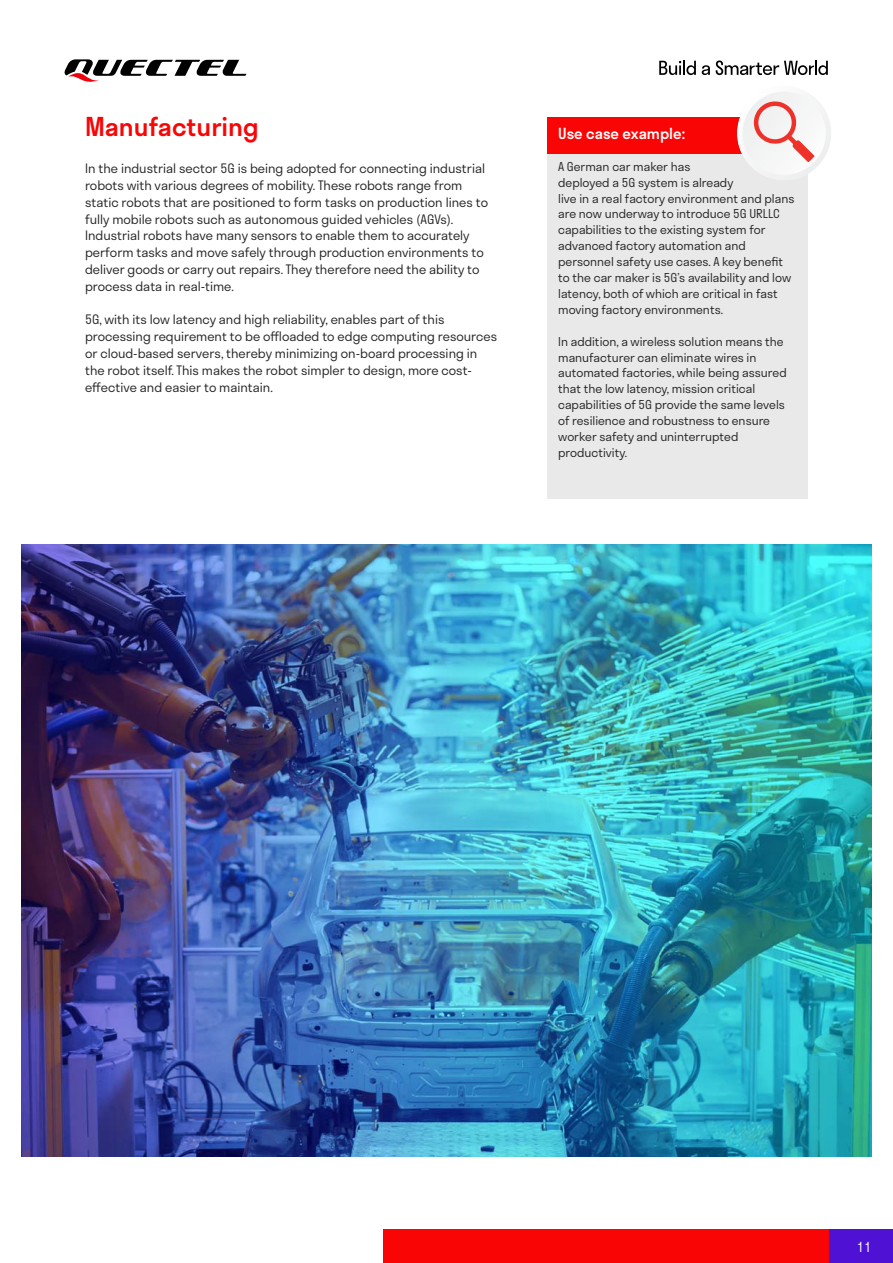
<style>
.page{position:relative;width:893px;height:1263px;background:#fff}
.page>*{position:absolute;margin:0;border:0;box-sizing:border-box;transform-origin:0 0}
.t1{font:500 25.5px "Stratos";color:#fa0505}
.t2{font:500 15px "Stratos";color:#fff}
.t3{font:300 13.5px "Stratos";color:#fff}
.t4{font:300 12.75px/16.8px "Stratos";color:#272526}
.t5{font:300 12px/15.9px "Stratos";color:#272526}
</style>
<div class="page">
<img style="left:21px;top:544px;width:851px;height:613px">
<div style="left:547px;top:117px;width:261px;height:382px;background:#e9e9e9"></div>
<div style="left:547px;top:117px;width:261px;height:37px;background:#fa0505"></div>
<div style="left:737px;top:86px;width:94px;height:94px;background:#f5f6f6;border-radius:50%"></div>
<svg style="left:754px;top:101px;width:60px;height:61px"></svg>
<svg style="left:64px;top:59px;width:182px;height:23px"></svg>
<svg style="left:659px;top:61px;width:37px;height:14px"></svg>
<svg style="left:702px;top:65px;width:8px;height:10px"></svg>
<svg style="left:716px;top:61px;width:112px;height:14px"></svg>
<div style="left:383px;top:1229px;width:510px;height:34px;background:#fa0505"></div>
<div style="left:829px;top:1229px;width:64px;height:34px;background:#4f11d4"></div>
<h1 class="t1" style="left:85px;top:112px;width:175px">Manufacturing</h1>
<p class="t4" style="left:85px;top:160px;width:404px">In the industrial sector 5G is being adopted for connecting industrial robots with various degrees of mobility. These robots range from static robots that are positioned to form tasks on production lines to fully mobile robots such as autonomous guided vehicles (AGVs).<br>Industrial robots have many sensors to enable them to accurately perform tasks and move safely through production environments to deliver goods or carry out repairs. They therefore need the ability to process data in real-time.</p>
<p class="t4" style="left:85px;top:312px;width:414px">5G, with its low latency and high reliability, enables part of this processing requirement to be offloaded to edge computing resources or cloud-based servers, thereby minimizing on-board processing in the robot itself. This makes the robot simpler to design, more cost&shy;effective and easier to maintain.</p>
<p class="t2" style="left:558px;top:125px;width:128px">Use case example:</p>
<p class="t5" style="left:558px;top:159px;width:238px">A German car maker has<br>deployed a 5G system is already<br>live in a real factory environment and plans are now underway to introduce 5G URLLC capabilities to the existing system for advanced factory automation and personnel safety use cases. A key benefit to the car maker is 5G’s availability and low latency, both of which are critical in fast moving factory environments.</p>
<p class="t5" style="left:558px;top:334px;width:230px">In addition, a wireless solution means the manufacturer can eliminate wires in automated factories, while being assured that the low latency, mission critical capabilities of 5G provide the same levels of resilience and robustness to ensure worker safety and uninterrupted productivity.</p>
<p class="t3" style="left:857px;top:1239px;width:16px">11</p>
</div>
